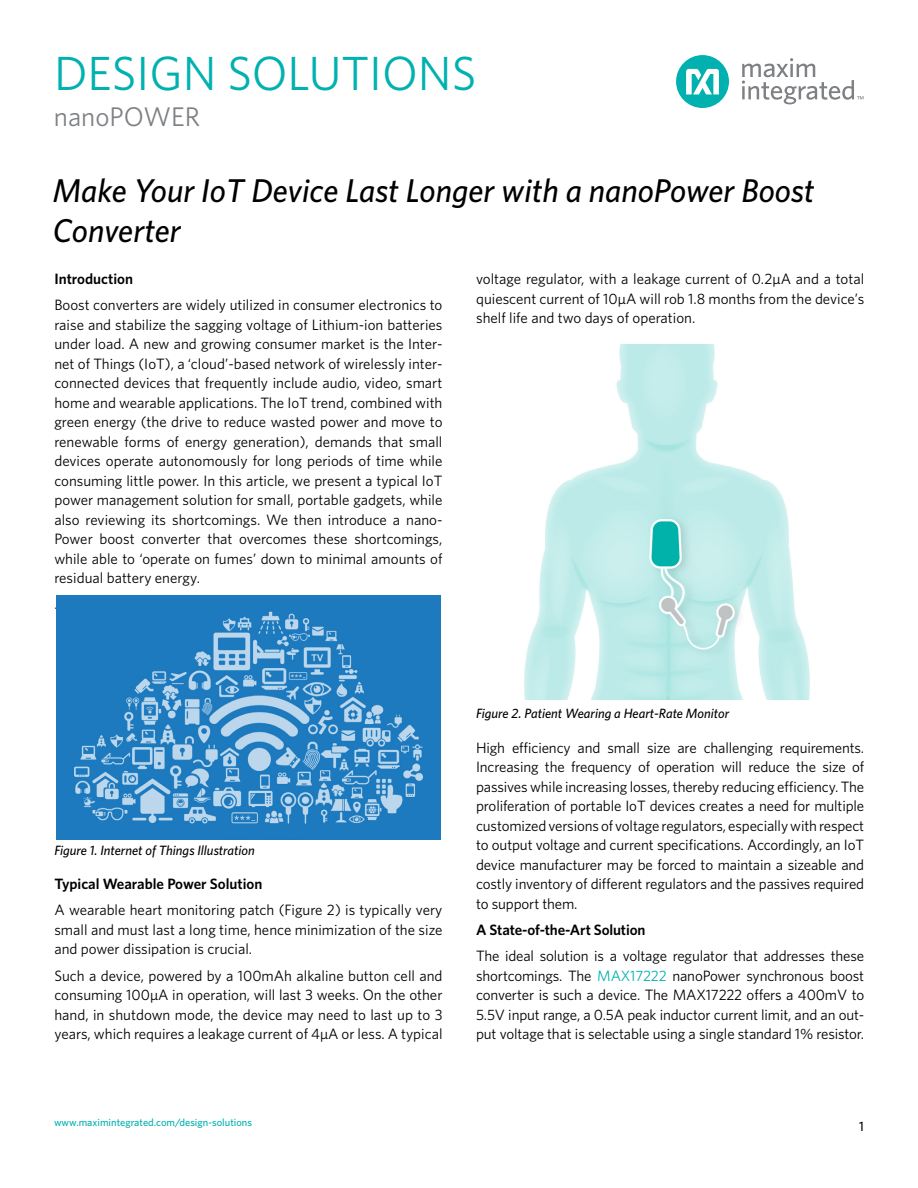
<style>
.page{position:relative;width:918px;height:1188px;background:#fff}
.page>*{position:absolute;margin:0;border:0;box-sizing:border-box;transform-origin:0 0}
.t1{font:48px "Whitney";color:#00b1b0}
.t2{font:italic 500 33px/39.6px "Whitney";color:#000}
.t3{font:27px "Whitney";color:#7e8083}
.t4{font:15px/19.5px "Whitney";color:#000;text-align:justify}
.t5{font:600 15px "Whitney";color:#000}
.t6{font:italic 500 13.5px "Whitney";color:#000}
.t7{font:500 13.5px "Whitney";color:#000}
.t8{font:500 10.5px "Whitney";color:#00b1b0}
.s1{color:#00b1b0}
</style>
<div class="page">
<div style="left:676px;top:55px;width:53px;height:53px;background:#00b1b0;border-radius:50%"></div>
<svg style="left:686px;top:69px;width:33px;height:25px"></svg>
<svg style="left:742px;top:58px;width:121px;height:46px"></svg>
<img style="left:524px;top:344px;width:286px;height:355px">
<img style="left:56px;top:595px;width:385px;height:244px">
<h1 class="t1" style="left:54px;top:42px;width:424px">DESIGN SOLUTIONS</h1>
<h3 class="t3" style="left:54px;top:99px;width:148px">nanoPOWER</h3>
<h2 class="t2" style="left:53px;top:170px;width:763px">Make Your IoT Device Last Longer with a nanoPower Boost<br>Converter</h2>
<p class="t5" style="left:54px;top:269px;width:80px">Introduction</p>
<p class="t4" style="left:54px;top:295px;width:390px">Boost converters are widely utilized in consumer electronics to raise and stabilize the sagging voltage of Lithium-ion batteries under load. A new and growing consumer market is the Inter&shy;net of Things (IoT), a ‘cloud’-based network of wirelessly inter&shy;connected devices that frequently include audio, video, smart home and wearable applications. The IoT trend, combined with green energy (the drive to reduce wasted power and move to renewable forms of energy generation), demands that small devices operate autonomously for long periods of time while consuming little power. In this article, we present a typical IoT power management solution for small, portable gadgets, while also reviewing its shortcomings. We then introduce a nano-Power boost converter that overcomes these shortcomings, while able to ‘operate on fumes’ down to minimal amounts of residual battery energy.</p>
<p class="t4" style="left:54px;top:594px;width:5px">.</p>
<p class="t4" style="left:476px;top:269px;width:390px">voltage regulator, with a leakage current of 0.2µA and a total quiescent current of 10µA will rob 1.8 months from the device’s shelf life and two days of operation.</p>
<p class="t6" style="left:54px;top:841px;width:202px">Figure 1. Internet of Things Illustration</p>
<p class="t5" style="left:54px;top:874px;width:210px">Typical Wearable Power Solution</p>
<p class="t4" style="left:54px;top:900px;width:390px">A wearable heart monitoring patch (Figure 2) is typically very small and must last a long time, hence minimization of the size and power dissipation is crucial.</p>
<p class="t4" style="left:54px;top:965px;width:390px">Such a device, powered by a 100mAh alkaline button cell and consuming 100µA in operation, will last 3 weeks. On the other hand, in shutdown mode, the device may need to last up to 3 years, which requires a leakage current of 4µA or less. A typical</p>
<p class="t6" style="left:476px;top:704px;width:255px">Figure 2. Patient Wearing a Heart-Rate Monitor</p>
<p class="t4" style="left:476px;top:738px;width:390px">High efficiency and small size are challenging requirements.<br>Increasing the frequency of operation will reduce the size of passives while increasing losses, thereby reducing efficiency. The proliferation of portable IoT devices creates a need for multiple customized versions of voltage regulators, especially with respect to output voltage and current specifications. Accordingly, an IoT device manufacturer may be forced to maintain a sizeable and costly inventory of different regulators and the passives required to support them.</p>
<p class="t5" style="left:476px;top:920px;width:171px">A State-of-the-Art Solution</p>
<p class="t4" style="left:476px;top:946px;width:390px">The ideal solution is a voltage regulator that addresses these shortcomings. The <span class="s1">MAX17222</span> nanoPower synchronous boost converter is such a device. The MAX17222 offers a 400mV to 5.5V input range, a 0.5A peak inductor current limit, and an out&shy;put voltage that is selectable using a single standard 1% resistor.</p>
<p class="t8" style="left:54px;top:1116px;width:200px">www.maximintegrated.com/design-solutions</p>
<p class="t7" style="left:859px;top:1118px;width:6px">1</p>
</div>
